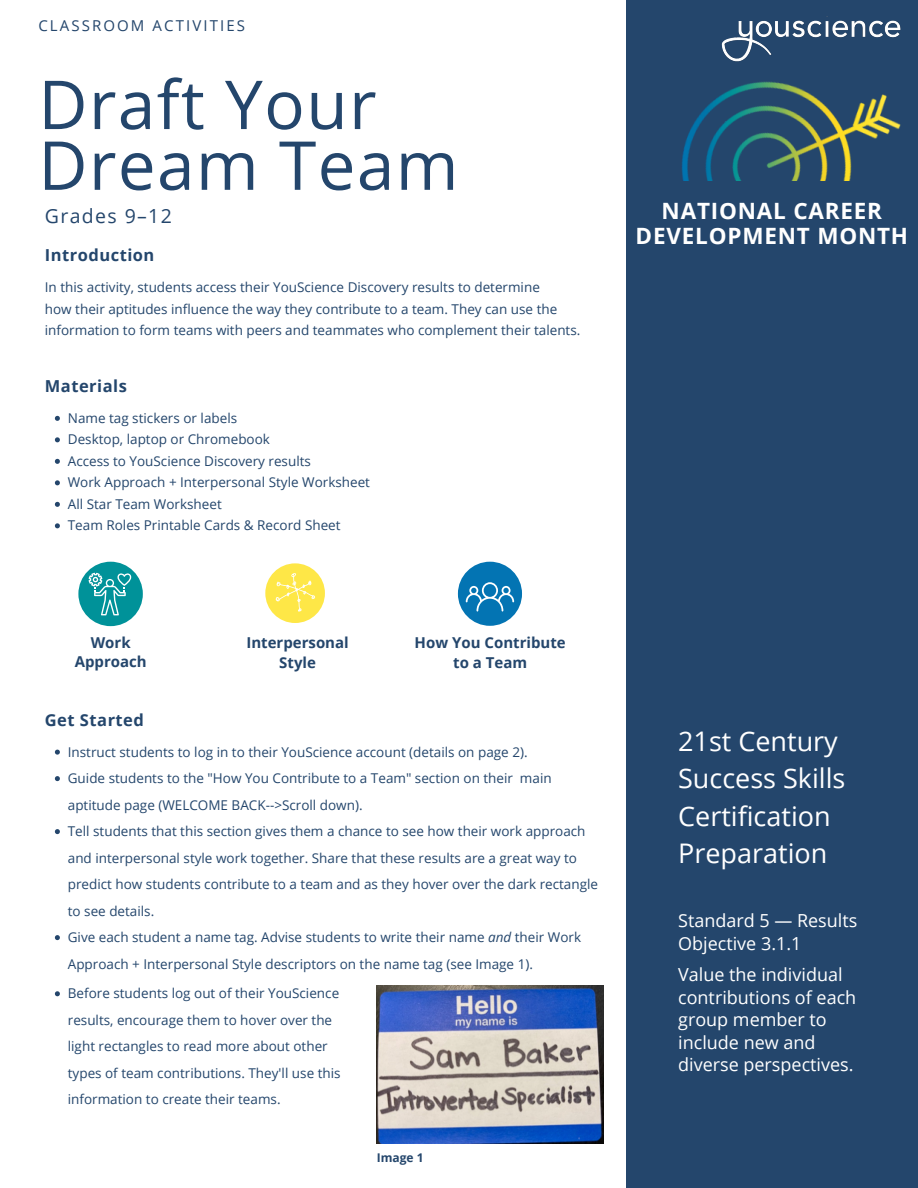
<style>
.page{position:relative;width:918px;height:1188px;background:#fff}
.page>*{position:absolute;margin:0;border:0;box-sizing:border-box;transform-origin:0 0}
.t1{font:67.5px/60.8px "Open Sans";letter-spacing:.02em;color:#24466c}
.t2{font:27px/37.2px "Open Sans";color:#fff}
.t3{font:700 22.5px "Open Sans";letter-spacing:.035em;color:#fff}
.t4{font:19.5px "Open Sans";letter-spacing:.07em;color:#24466c}
.t5{font:18px/22.5px "Open Sans";color:#fff}
.t6{font:700 16.5px "Open Sans";letter-spacing:.03em;color:#24466c}
.t7{font:700 15px/20.2px "Open Sans";color:#24466c;text-align:center}
.t8{font:15px "Open Sans";letter-spacing:.14em;color:#24466c}
.t9{font:13.5px/26.5px "Open Sans";color:#24466c}
.t10{font:700 12px "Open Sans";color:#24466c}
.s1{font-style:italic}
</style>
<div class="page">
<div style="left:626px;top:0;width:292px;height:1188px;background:#24466c"></div>
<img style="left:725px;top:20px;width:176px;height:20px">
<img style="left:681px;top:40px;width:220px;height:141px">
<svg style="left:55px;top:750px;width:5px;height:5px"></svg>
<svg style="left:55px;top:776px;width:5px;height:5px"></svg>
<svg style="left:55px;top:829px;width:5px;height:5px"></svg>
<svg style="left:55px;top:935px;width:5px;height:5px"></svg>
<img style="left:377px;top:986px;width:227px;height:157px">
<div style="left:78px;top:562px;width:65px;height:64px;background:#009299;border-radius:50%"></div>
<svg style="left:89px;top:573px;width:42px;height:42px"></svg>
<div style="left:265px;top:563px;width:60px;height:60px;background:#fee747;border-radius:50%"></div>
<svg style="left:276px;top:573px;width:39px;height:38px"></svg>
<div style="left:458px;top:562px;width:64px;height:64px;background:#0374b3;border-radius:50%"></div>
<svg style="left:466px;top:582px;width:48px;height:30px"></svg>
<svg style="left:55px;top:416px;width:5px;height:5px"></svg>
<svg style="left:55px;top:437px;width:5px;height:5px"></svg>
<svg style="left:55px;top:459px;width:5px;height:5px"></svg>
<svg style="left:55px;top:480px;width:5px;height:5px"></svg>
<svg style="left:55px;top:502px;width:5px;height:5px"></svg>
<svg style="left:55px;top:523px;width:5px;height:5px"></svg>
<svg style="left:55px;top:991px;width:5px;height:5px"></svg>
<p class="t8" style="left:38px;top:15px;width:208px">CLASSROOM ACTIVITIES</p>
<p class="t1" style="left:38px;top:72px;width:422px">Draft Your<br>Dream Team</p>
<p class="t4" style="left:45px;top:202px;width:129px">Grades 9–12</p>
<p class="t6" style="left:45px;top:244px;width:111px">Introduction</p>
<p class="t9" style="left:45px;top:274px;width:497px">In this activity, students access their YouScience Discovery results to determine</p>
<p class="t9" style="left:45px;top:298px;width:537px;line-height:21.5px">how their aptitudes influence the way they contribute to a team. They can use the information to form teams with peers and teammates who complement their talents.</p>
<p class="t6" style="left:45px;top:374px;width:84px">Materials</p>
<p class="t9" style="left:68px;top:404px;width:171px">Name tag stickers or labels</p>
<p class="t9" style="left:68px;top:426px;width:204px">Desktop, laptop or Chromebook</p>
<p class="t9" style="left:68px;top:447px;width:245px">Access to YouScience Discovery results</p>
<p class="t9" style="left:68px;top:469px;width:304px">Work Approach + Interpersonal Style Worksheet</p>
<p class="t9" style="left:68px;top:490px;width:155px">All Star Team Worksheet</p>
<p class="t9" style="left:68px;top:512px;width:274px">Team Roles Printable Cards &amp; Record Sheet</p>
<p class="t3" style="left:662px;top:195px;width:222px">NATIONAL CAREER</p>
<p class="t3" style="left:636px;top:220px;width:274px">DEVELOPMENT MONTH</p>
<p class="t7" style="left:91px;top:632px;width:41px">Work</p>
<p class="t7" style="left:75px;top:651px;width:74px">Approach</p>
<p class="t7" style="left:246px;top:632px;width:104px">Interpersonal</p>
<p class="t7" style="left:279px;top:652px;width:38px">Style</p>
<p class="t7" style="left:415px;top:632px;width:153px">How You Contribute to a Team</p>
<p class="t6" style="left:45px;top:708px;width:101px">Get Started</p>
<p class="t9" style="left:68px;top:738px;width:461px">Instruct students to log in to their YouScience account (details on page 2).</p>
<p class="t9" style="left:68px;top:765px;width:485px">Guide students to the "How You Contribute to a Team" section on their main aptitude page (WELCOME BACK--&gt;Scroll down).</p>
<p class="t9" style="left:68px;top:818px;width:532px">Tell students that this section gives them a chance to see how their work approach and interpersonal style work together. Share that these results are a great way to predict how students contribute to a team and as they hover over the dark rectangle to see details.</p>
<p class="t9" style="left:68px;top:924px;width:515px">Give each student a name tag. Advise students to write their name <span class="s1">and</span> their Work<br>Approach + Interpersonal Style descriptors on the name tag (see Image 1).</p>
<p class="t9" style="left:68px;top:980px;width:274px">Before students log out of their YouScience results, encourage them to hover over the light rectangles to read more about other types of team contributions. They'll use this information to create their teams.</p>
<p class="t10" style="left:377px;top:1149px;width:48px">Image 1</p>
<p class="t2" style="left:678px;top:722px;width:169px">21st Century<br>Success Skills</p>
<p class="t2" style="left:678px;top:797px;width:154px">Certification</p>
<p class="t2" style="left:678px;top:834px;width:151px">Preparation</p>
<p class="t5" style="left:678px;top:909px;width:181px">Standard 5 — Results</p>
<p class="t5" style="left:678px;top:931px;width:125px">Objective 3.1.1</p>
<p class="t5" style="left:678px;top:963px;width:180px">Value the individual contributions of each group member to include new and diverse perspectives.</p>
</div>
